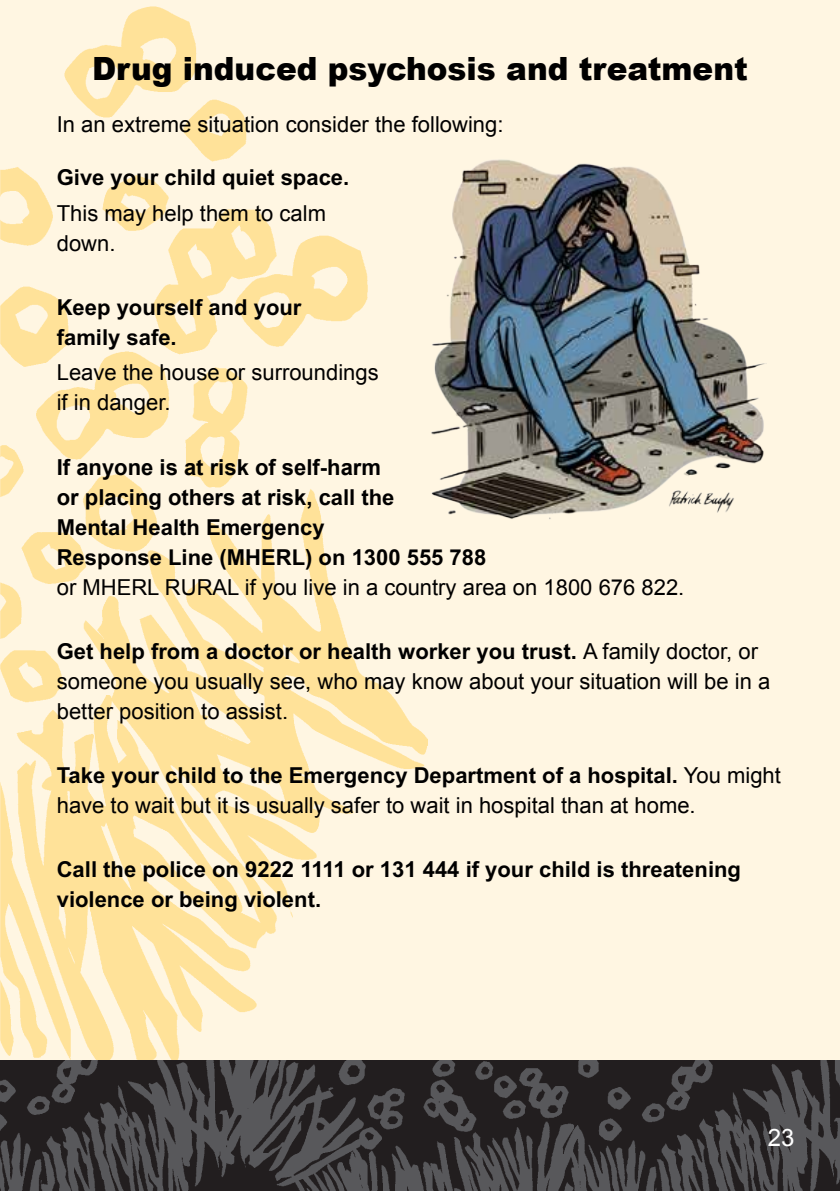
<style>
.page{position:relative;width:840px;height:1191px;background:#fff}
.page>*{position:absolute;margin:0;border:0;box-sizing:border-box;transform-origin:0 0}
.t1{font:900 32px "Arial";color:#000}
.t2{font:24px "Arial";color:#fff}
.t3{font:22px/30px "Arial";color:#000}
.t4{font:700 22px/30px "Arial";color:#000}
.s1{font-style:inherit}
.s2{font-weight:700}
</style>
<div class="page">
<div style="left:0;top:0;width:839px;height:1076px;background:#fff6e2"></div>
<img style="left:0;top:6px;width:427px;height:1054px">
<img style="left:0;top:1060px;width:839px;height:131px">
<img style="left:431px;top:159px;width:335px;height:360px">
<svg style="left:811px;top:1155px;width:11px;height:36px"></svg>
<h1 class="t1" style="left:92px;top:50px;width:657px">Drug induced psychosis and treatment</h1>
<p class="t3" style="left:57px;top:110px;width:448px">In an extreme situation consider the following:</p>
<p class="t4" style="left:57px;top:162px;width:294px">Give your child quiet space.</p>
<p class="t3" style="left:57px;top:198px;width:270px">This may help them to calm down.</p>
<p class="t4" style="left:57px;top:292px;width:246px">Keep yourself and your family safe.</p>
<p class="t3" style="left:57px;top:358px;width:323px">Leave the house or surroundings if in danger.</p>
<p class="t4" style="left:57px;top:452px;width:431px"><span class="s1">If anyone is at risk of self-harm<br>or placing others at risk, c</span>all the<br>Mental Health Emergency<br>Response Line (MHERL) on 1300 555 788</p>
<p class="t3" style="left:57px;top:572px;width:628px">or MHERL RURAL if you live in a country area on 1800 676 822.</p>
<p class="t3" style="left:57px;top:636px;width:714px"><span class="s2">Get help from a doctor or health worker you trust.</span> A family doctor, or someone you usually see, who may know about your situation will be in a better position to assist.</p>
<p class="t3" style="left:57px;top:760px;width:725px"><span class="s2">Take your child to the Emergency Department of a hospital.</span> You might have to wait but it is usually safer to wait in hospital than at home.</p>
<p class="t4" style="left:57px;top:854px;width:685px">Call the police on 9222 1111 or 131 444 if your child is threatening violence or being violent.</p>
<p class="t2" style="left:767px;top:1123px;width:28px">23</p>
</div>
